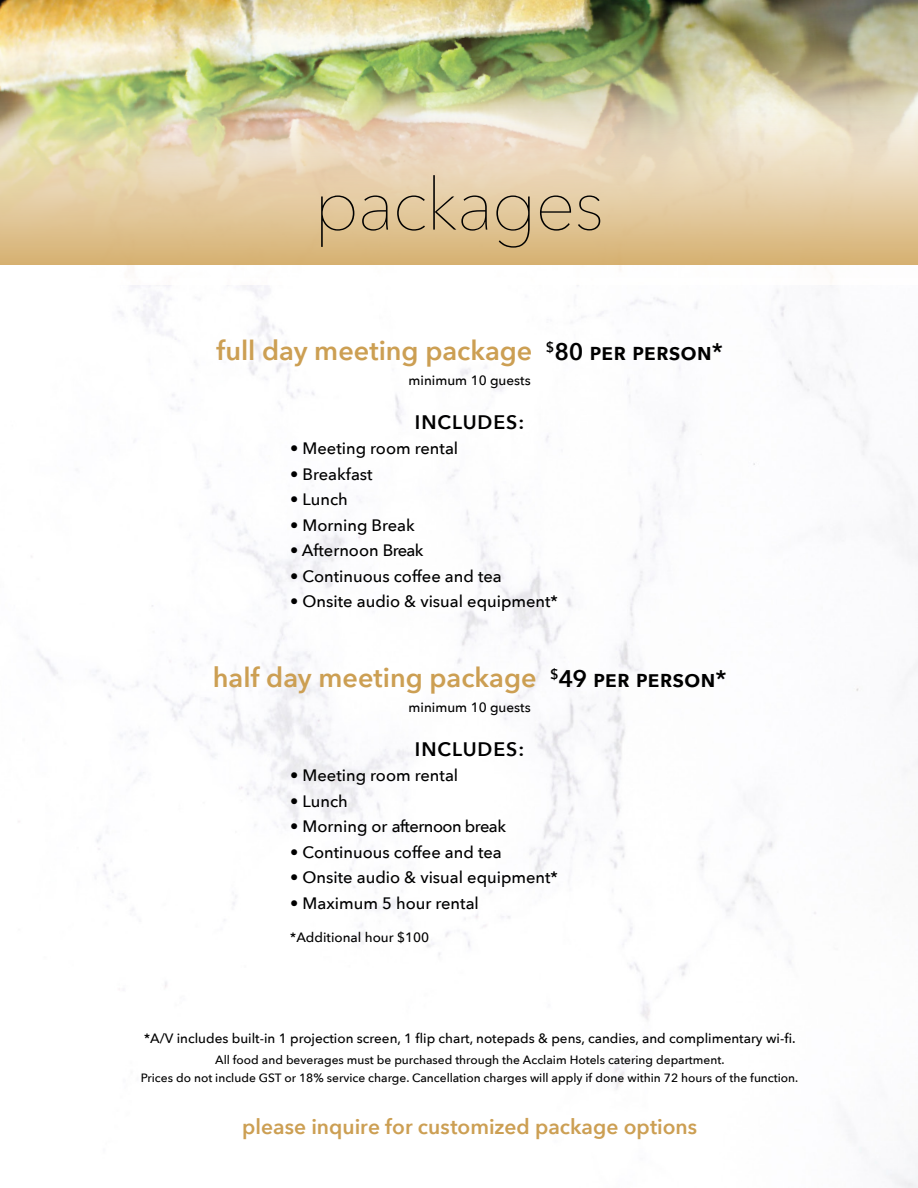
<style>
.page{position:relative;width:918px;height:1188px;background:#fff}
.page>*{position:absolute;margin:0;border:0;box-sizing:border-box;transform-origin:0 0}
.t1{font:200 72px "Avenir Next";letter-spacing:-.02em;color:#000}
.t2{font:600 27px "Avenir Next";color:#cc9f53}
.t3{font:600 21px "Avenir Next";color:#cc9f53}
.t4{font:600 19.5px "Avenir Next";letter-spacing:.05em;color:#000}
.t5{font:500 16.5px "Avenir Next";color:#000}
.t6{font:500 16.5px "Avenir Next";letter-spacing:-.03em;color:#000}
.t7{font:500 13.5px "Avenir Next";color:#000}
.t8{font:500 12px/18px "Avenir Next";color:#000;text-align:center}
.s1{font-size:24px;color:#000}
</style>
<div class="page">
<img style="left:18px;top:285px;width:900px;height:903px">
<img style="left:0;top:0;width:918px;height:265px">
<h1 class="t1" style="left:314px;top:144px;width:292px">packages</h1>
<h2 class="t2" style="left:216px;top:327px;width:508px">full day meeting package <sup>$</sup><span class="s1">80 per person*</span></h2>
<p class="t7" style="left:409px;top:369px;width:123px">minimum 10 guests</p>
<p class="t4" style="left:415px;top:405px;width:111px">INCLUDES:</p>
<p class="t5" style="left:290px;top:434px;width:170px">• Meeting room rental</p>
<p class="t5" style="left:290px;top:460px;width:84px">• Breakfast</p>
<p class="t5" style="left:290px;top:485px;width:59px">• Lunch</p>
<p class="t5" style="left:290px;top:511px;width:126px">• Morning Break</p>
<p class="t5" style="left:290px;top:536px;width:135px">• Afternoon Break</p>
<p class="t5" style="left:290px;top:562px;width:213px">• Continuous coffee and tea</p>
<p class="t5" style="left:290px;top:587px;width:269px">• Onsite audio &amp; visual equipment*</p>
<h2 class="t2" style="left:213px;top:654px;width:515px">half day meeting package <sup>$</sup><span class="s1">49 per person*</span></h2>
<p class="t7" style="left:409px;top:696px;width:123px">minimum 10 guests</p>
<p class="t4" style="left:415px;top:732px;width:111px">INCLUDES:</p>
<p class="t5" style="left:290px;top:761px;width:170px">• Meeting room rental</p>
<p class="t5" style="left:290px;top:787px;width:59px">• Lunch</p>
<p class="t6" style="left:290px;top:812px;width:217px">• Morning or afternoon break</p>
<p class="t5" style="left:290px;top:838px;width:213px">• Continuous coffee and tea</p>
<p class="t5" style="left:290px;top:863px;width:269px">• Onsite audio &amp; visual equipment*</p>
<p class="t5" style="left:290px;top:889px;width:190px">• Maximum 5 hour rental</p>
<p class="t7" style="left:290px;top:925px;width:140px">*Additional hour $100</p>
<p class="t7" style="left:144px;top:1027px;width:653px">*A/V includes built-in 1 projection screen, 1 flip chart, notepads &amp; pens, candies, and complimentary wi-fi.</p>
<p class="t8" style="left:141px;top:1050px;width:659px">All food and beverages must be purchased through the Acclaim Hotels catering department.<br>Prices do not include GST or 18% service charge. Cancellation charges will apply if done within 72 hours of the function.</p>
<p class="t3" style="left:242px;top:1109px;width:457px">please inquire for customized package options</p>
</div>
